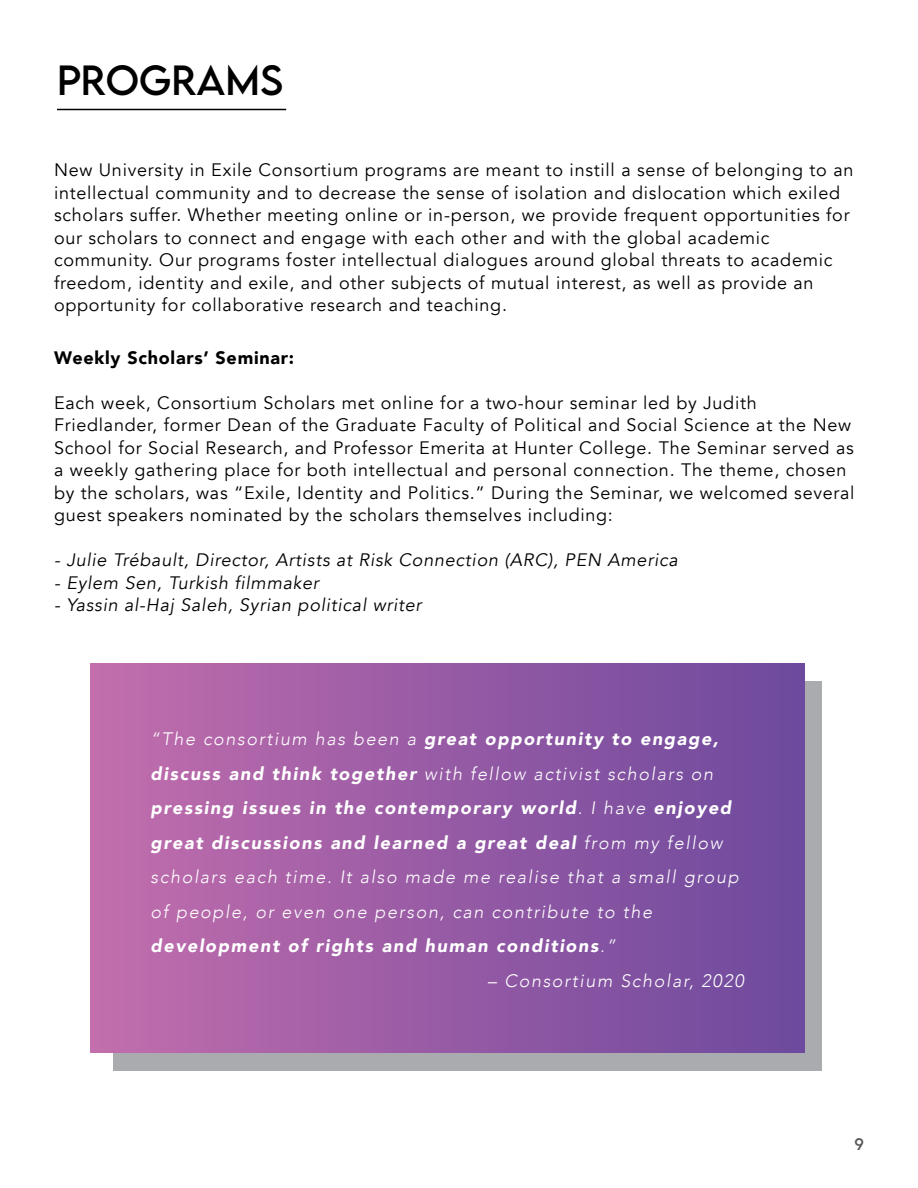
<style>
.page{position:relative;width:918px;height:1188px;background:#fff}
.page>*{position:absolute;margin:0;border:0;box-sizing:border-box;transform-origin:0 0}
.t1{font:37.5px "LEMONMILK";color:#000}
.t2{font:18px/22.5px "Avenir";letter-spacing:.04em;color:#000}
.t3{font:italic 300 18px/34.5px "Avenir";letter-spacing:.09em;color:#fff}
.t4{font:italic 18px "Avenir";letter-spacing:.04em;color:#000}
.t5{font:900 18px "Avenir";letter-spacing:.04em;color:#000}
.t6{font:15px "LEMONMILK";color:#58595b}
.s1{font-weight:900}
</style>
<div class="page">
<hr style="left:57px;top:109px;width:229px;height:1px;background:#000">
<div style="left:113px;top:682px;width:708px;height:389px;background:#a9abae"></div>
<div style="left:90px;top:664px;width:714px;height:389px;background:linear-gradient(to right,#c26eac,#6c499d)"></div>
<h1 class="t1" style="left:57px;top:55px;width:225px">PROGRAMS</h1>
<p class="t2" style="left:54px;top:159px;width:801px">New University in Exile Consortium programs are meant to instill a sense of belonging to an intellectual community and to decrease the sense of isolation and dislocation which exiled scholars suffer. Whether meeting online or in-person, we provide frequent opportunities for our scholars to connect and engage with each other and with the global academic community. Our programs foster intellectual dialogues around global threats to academic freedom, identity and exile, and other subjects of mutual interest, as well as provide an opportunity for collaborative research and teaching.</p>
<p class="t5" style="left:54px;top:342px;width:242px">Weekly Scholars’ Seminar:</p>
<p class="t2" style="left:54px;top:391px;width:802px">Each week, Consortium Scholars met online for a two-hour seminar led by Judith Friedlander, former Dean of the Graduate Faculty of Political and Social Science at the New School for Social Research, and Professor Emerita at Hunter College. The Seminar served as a weekly gathering place for both intellectual and personal connection. The theme, chosen by the scholars, was “Exile, Identity and Politics.” During the Seminar, we welcomed several guest speakers nominated by the scholars themselves including:</p>
<p class="t4" style="left:54px;top:549px;width:625px">- Julie Trébault, Director, Artists at Risk Connection (ARC), PEN America</p>
<p class="t4" style="left:54px;top:572px;width:266px">- Eylem Sen, Turkish filmmaker</p>
<p class="t4" style="left:54px;top:594px;width:369px">- Yassin al-Haj Saleh, Syrian political writer</p>
<p class="t3" style="left:151px;top:722px;width:590px">“The consortium has been a <span class="s1">great opportunity to engage, discuss and think together</span> with fellow activist scholars on <span class="s1">pressing issues in the contemporary world</span>. I have <span class="s1">enjoyed great discussions and learned a great deal</span> from my fellow scholars each time. It also made me realise that a small group of people, or even one person, can contribute to the <span class="s1">development of rights and human conditions</span>.”</p>
<p class="t3" style="left:488px;top:963px;width:258px">– Consortium Scholar, 2020</p>
<p class="t6" style="left:855px;top:1135px;width:11px">9</p>
</div>
